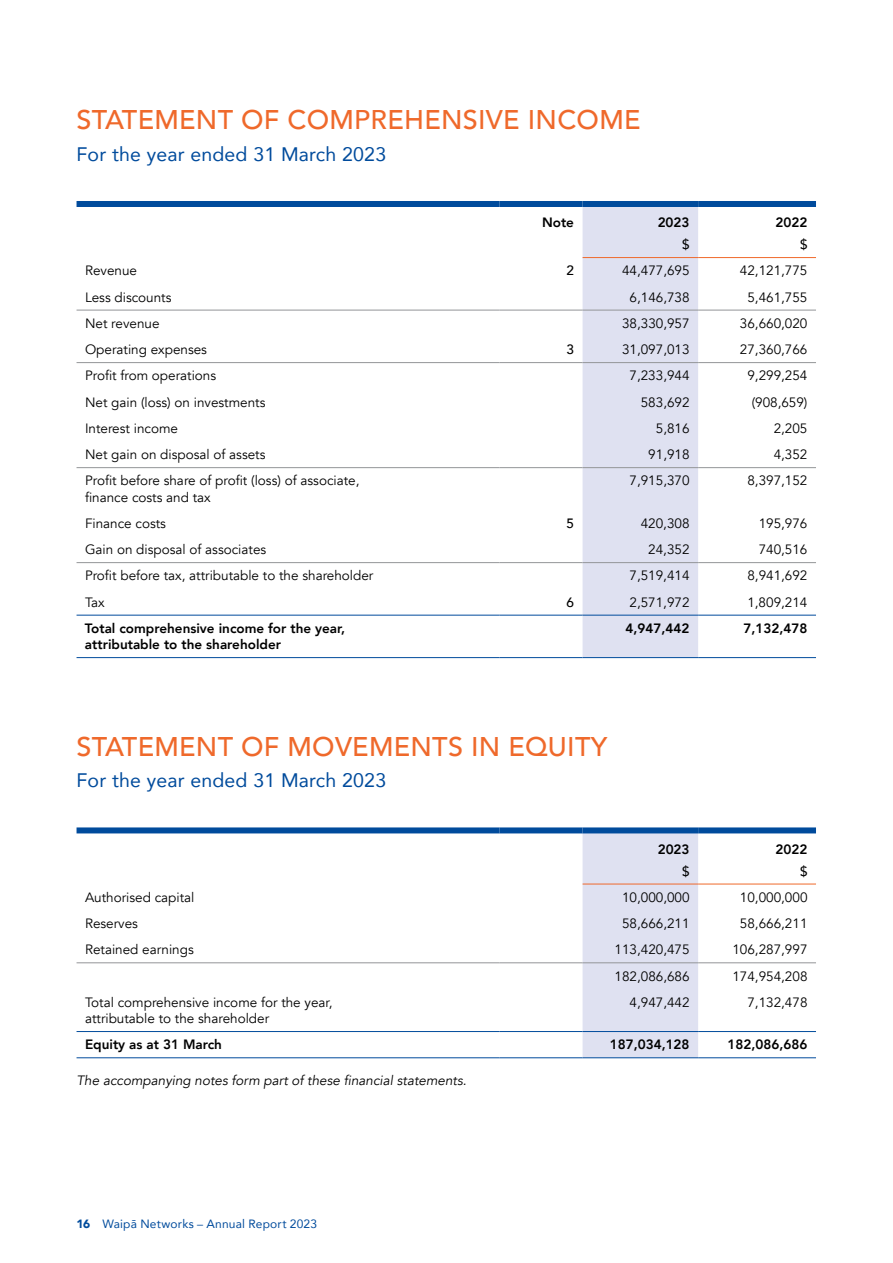
<style>
.page{position:relative;width:893px;height:1263px;background:#fff}
.page>*{position:absolute;margin:0;border:0;box-sizing:border-box;transform-origin:0 0}
.t1{font:500 27px "Avenir";letter-spacing:.01em;color:#ef692b}
.t2{font:19.5px "Avenir";letter-spacing:.01em;color:#004b9c}
.t3{font:13.5px/16.2px "Avenir";color:#000}
.t4{font:800 13.5px/16.2px "Avenir";color:#000}
.t5{font:italic 13.5px "Avenir";color:#000}
.t6{font:500 13.5px "Avenir";color:#000}
.t7{font:12px "Avenir";letter-spacing:.015em;color:#004b9c}
.s1{font-weight:900}
</style>
<div class="page">
<div style="left:583px;top:207px;width:115px;height:450px;background:#dfe1f1"></div>
<hr style="left:77px;top:310px;width:423px;height:1px;background:#939598">
<hr style="left:500px;top:310px;width:83px;height:1px;background:#939598">
<hr style="left:583px;top:310px;width:115px;height:1px;background:#939598">
<hr style="left:698px;top:310px;width:118px;height:1px;background:#939598">
<hr style="left:77px;top:362px;width:423px;height:1px;background:#939598">
<hr style="left:500px;top:362px;width:83px;height:1px;background:#939598">
<hr style="left:583px;top:362px;width:115px;height:1px;background:#939598">
<hr style="left:698px;top:362px;width:118px;height:1px;background:#939598">
<hr style="left:77px;top:467px;width:423px;height:1px;background:#939598">
<hr style="left:500px;top:467px;width:83px;height:1px;background:#939598">
<hr style="left:583px;top:467px;width:115px;height:1px;background:#939598">
<hr style="left:698px;top:467px;width:118px;height:1px;background:#939598">
<hr style="left:77px;top:562px;width:423px;height:1px;background:#939598">
<hr style="left:500px;top:562px;width:83px;height:1px;background:#939598">
<hr style="left:583px;top:562px;width:115px;height:1px;background:#939598">
<hr style="left:698px;top:562px;width:118px;height:1px;background:#939598">
<hr style="left:583px;top:257px;width:115px;height:1px;background:#ef692b">
<hr style="left:698px;top:257px;width:118px;height:1px;background:#ef692b">
<div style="left:77px;top:201px;width:423px;height:6px;background:#004b9c"></div>
<div style="left:500px;top:201px;width:83px;height:6px;background:#004b9c"></div>
<div style="left:583px;top:201px;width:115px;height:6px;background:#004b9c"></div>
<div style="left:698px;top:201px;width:118px;height:6px;background:#004b9c"></div>
<hr style="left:77px;top:615px;width:423px;height:1px;background:#004b9c">
<hr style="left:500px;top:615px;width:83px;height:1px;background:#004b9c">
<hr style="left:583px;top:615px;width:115px;height:1px;background:#004b9c">
<hr style="left:698px;top:615px;width:118px;height:1px;background:#004b9c">
<hr style="left:77px;top:657px;width:423px;height:1px;background:#004b9c">
<hr style="left:500px;top:657px;width:83px;height:1px;background:#004b9c">
<hr style="left:583px;top:657px;width:115px;height:1px;background:#004b9c">
<hr style="left:698px;top:657px;width:118px;height:1px;background:#004b9c">
<div style="left:583px;top:833px;width:115px;height:224px;background:#dfe1f1"></div>
<div style="left:77px;top:827px;width:423px;height:6px;background:#004b9c"></div>
<div style="left:500px;top:827px;width:83px;height:6px;background:#004b9c"></div>
<div style="left:583px;top:827px;width:115px;height:6px;background:#004b9c"></div>
<div style="left:698px;top:827px;width:118px;height:6px;background:#004b9c"></div>
<hr style="left:77px;top:962px;width:423px;height:1px;background:#939598">
<hr style="left:500px;top:962px;width:83px;height:1px;background:#939598">
<hr style="left:583px;top:884px;width:115px;height:1px;background:#ef692b">
<hr style="left:698px;top:884px;width:118px;height:1px;background:#ef692b">
<hr style="left:583px;top:962px;width:115px;height:1px;background:#939598">
<hr style="left:698px;top:962px;width:118px;height:1px;background:#939598">
<hr style="left:77px;top:1031px;width:423px;height:1px;background:#004b9c">
<hr style="left:500px;top:1031px;width:83px;height:1px;background:#004b9c">
<hr style="left:583px;top:1031px;width:115px;height:1px;background:#004b9c">
<hr style="left:698px;top:1031px;width:118px;height:1px;background:#004b9c">
<hr style="left:77px;top:1057px;width:423px;height:1px;background:#004b9c">
<hr style="left:500px;top:1057px;width:83px;height:1px;background:#004b9c">
<hr style="left:583px;top:1057px;width:115px;height:1px;background:#004b9c">
<hr style="left:698px;top:1057px;width:118px;height:1px;background:#004b9c">
<h1 class="t1" style="left:77px;top:96px;width:566px">STATEMENT OF COMPREHENSIVE INCOME</h1>
<h2 class="t2" style="left:77px;top:139px;width:311px">For the year ended 31 March 2023</h2>
<p class="t4" style="left:542px;top:214px;width:33px">Note</p>
<p class="t4" style="left:658px;top:214px;width:33px">2023</p>
<p class="t4" style="left:775px;top:214px;width:33px">2022</p>
<p class="t6" style="left:682px;top:233px;width:9px">$</p>
<p class="t6" style="left:800px;top:233px;width:9px">$</p>
<p class="t3" style="left:85px;top:263px;width:54px">Revenue</p>
<p class="t6" style="left:566px;top:259px;width:9px">2</p>
<p class="t3" style="left:622px;top:263px;width:69px">44,477,695</p>
<p class="t3" style="left:740px;top:263px;width:69px">42,121,775</p>
<p class="t3" style="left:85px;top:289px;width:88px">Less discounts</p>
<p class="t3" style="left:630px;top:289px;width:62px">6,146,738</p>
<p class="t3" style="left:747px;top:289px;width:62px">5,461,755</p>
<p class="t3" style="left:85px;top:315px;width:76px">Net revenue</p>
<p class="t3" style="left:622px;top:315px;width:69px">38,330,957</p>
<p class="t3" style="left:740px;top:315px;width:69px">36,660,020</p>
<p class="t3" style="left:85px;top:342px;width:124px">Operating expenses</p>
<p class="t6" style="left:566px;top:338px;width:9px">3</p>
<p class="t3" style="left:622px;top:342px;width:69px">31,097,013</p>
<p class="t3" style="left:740px;top:342px;width:69px">27,360,766</p>
<p class="t3" style="left:85px;top:368px;width:133px">Profit from operations</p>
<p class="t3" style="left:630px;top:368px;width:62px">7,233,944</p>
<p class="t3" style="left:747px;top:368px;width:62px">9,299,254</p>
<p class="t3" style="left:85px;top:394px;width:182px">Net gain (loss) on investments</p>
<p class="t3" style="left:641px;top:394px;width:50px">583,692</p>
<p class="t3" style="left:752px;top:394px;width:57px">(908,659)</p>
<p class="t3" style="left:85px;top:420px;width:95px">Interest income</p>
<p class="t3" style="left:656px;top:420px;width:35px">5,816</p>
<p class="t3" style="left:774px;top:420px;width:35px">2,205</p>
<p class="t3" style="left:85px;top:447px;width:182px">Net gain on disposal of assets</p>
<p class="t3" style="left:648px;top:447px;width:43px">91,918</p>
<p class="t3" style="left:774px;top:447px;width:35px">4,352</p>
<p class="t3" style="left:85px;top:473px;width:276px">Profit before share of profit (loss) of associate, finance costs and tax</p>
<p class="t3" style="left:630px;top:473px;width:62px">7,915,370</p>
<p class="t3" style="left:747px;top:473px;width:62px">8,397,152</p>
<p class="t3" style="left:85px;top:515px;width:83px">Finance costs</p>
<p class="t6" style="left:566px;top:511px;width:9px">5</p>
<p class="t3" style="left:641px;top:515px;width:50px">420,308</p>
<p class="t3" style="left:759px;top:515px;width:50px">195,976</p>
<p class="t3" style="left:85px;top:542px;width:183px">Gain on disposal of associates</p>
<p class="t3" style="left:648px;top:542px;width:43px">24,352</p>
<p class="t3" style="left:759px;top:542px;width:50px">740,516</p>
<p class="t3" style="left:85px;top:568px;width:290px">Profit before tax, attributable to the shareholder</p>
<p class="t3" style="left:629px;top:568px;width:62px">7,519,414</p>
<p class="t3" style="left:747px;top:568px;width:62px">8,941,692</p>
<p class="t3" style="left:85px;top:594px;width:21px">Tax</p>
<p class="t6" style="left:566px;top:590px;width:9px">6</p>
<p class="t3" style="left:629px;top:594px;width:62px">2,571,972</p>
<p class="t3" style="left:747px;top:594px;width:62px">1,809,214</p>
<p class="t4" style="left:85px;top:620px;width:262px">Total comprehensive income for the year, attributable to the shareholder</p>
<p class="t4" style="left:626px;top:620px;width:65px">4,947,442</p>
<p class="t4" style="left:743px;top:620px;width:65px">7,132,478</p>
<h1 class="t1" style="left:77px;top:723px;width:532px">STATEMENT OF MOVEMENTS IN EQUITY</h1>
<h2 class="t2" style="left:77px;top:765px;width:311px">For the year ended 31 March 2023</h2>
<p class="t4" style="left:658px;top:841px;width:33px">2023</p>
<p class="t4" style="left:775px;top:841px;width:33px">2022</p>
<p class="t6" style="left:682px;top:859px;width:9px">$</p>
<p class="t6" style="left:800px;top:859px;width:9px">$</p>
<p class="t3" style="left:85px;top:889px;width:111px">Authorised capital</p>
<p class="t3" style="left:622px;top:889px;width:69px">10,000,000</p>
<p class="t3" style="left:740px;top:889px;width:69px">10,000,000</p>
<p class="t3" style="left:85px;top:915px;width:55px">Reserves</p>
<p class="t3" style="left:622px;top:915px;width:69px">58,666,211</p>
<p class="t3" style="left:740px;top:915px;width:69px">58,666,211</p>
<p class="t3" style="left:85px;top:942px;width:110px">Retained earnings</p>
<p class="t3" style="left:615px;top:942px;width:77px">113,420,475</p>
<p class="t3" style="left:732px;top:942px;width:77px">106,287,997</p>
<p class="t3" style="left:615px;top:968px;width:77px">182,086,686</p>
<p class="t3" style="left:732px;top:968px;width:77px">174,954,208</p>
<p class="t3" style="left:85px;top:994px;width:249px">Total comprehensive income for the year, attributable to the shareholder</p>
<p class="t3" style="left:630px;top:994px;width:62px">4,947,442</p>
<p class="t3" style="left:747px;top:994px;width:62px">7,132,478</p>
<p class="t4" style="left:85px;top:1036px;width:138px">Equity as at 31 March</p>
<p class="t4" style="left:610px;top:1036px;width:81px">187,034,128</p>
<p class="t4" style="left:728px;top:1036px;width:81px">182,086,686</p>
<p class="t5" style="left:77px;top:1073px;width:391px">The accompanying notes form part of these financial statements.</p>
<p class="t7" style="left:77px;top:1214px;width:242px"><span class="s1">16</span> Waipā Networks – Annual Report 2023</p>
</div>
